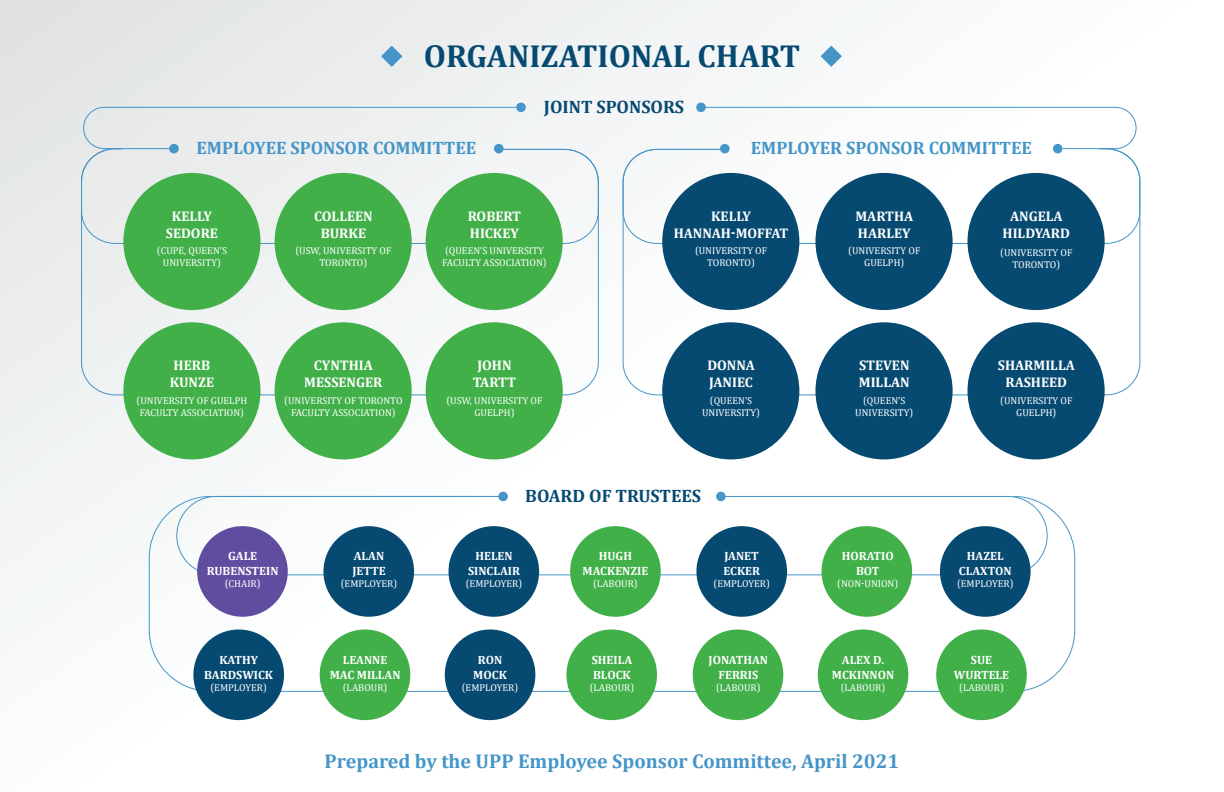
<style>
.page{position:relative;width:1224px;height:792px;background:#fff}
.page>*{position:absolute;margin:0;border:0;box-sizing:border-box;transform-origin:0 0}
.t1{font:700 32px "Cambria";color:#064a72}
.t2{font:700 20px "Cambria";color:#4595c8}
.t3{font:700 18px "Cambria";color:#4595c8}
.t4{font:700 18px "Cambria";color:#064a72}
.t5{font:700 14px/16.8px "Cambria";color:#fff;text-align:center}
.t6{font:700 12px/14.4px "Cambria";color:#fff;text-align:center}
.t7{font:10px/12px "Cambria";color:#fff;text-align:center}
</style>
<div class="page">
<div style="left:0;top:0;width:1224px;height:792px;background:linear-gradient(to right,#f0f1f2,#fff)"></div>
<svg style="left:149px;top:496px;width:926px;height:196px"></svg>
<svg style="left:176px;top:496px;width:872px;height:79px"></svg>
<div style="left:516px;top:103px;width:10px;height:9px;background:#4595c8;border-radius:50%"></div>
<div style="left:696px;top:103px;width:10px;height:9px;background:#4595c8;border-radius:50%"></div>
<div style="left:498px;top:492px;width:10px;height:9px;background:#4595c8;border-radius:50%"></div>
<div style="left:716px;top:492px;width:10px;height:9px;background:#4595c8;border-radius:50%"></div>
<div style="left:197px;top:526px;width:91px;height:91px;background:#614da0;border-radius:50%"></div>
<div style="left:193px;top:629px;width:91px;height:91px;background:#064a72;border-radius:50%"></div>
<div style="left:323px;top:526px;width:91px;height:91px;background:#064a72;border-radius:50%"></div>
<div style="left:320px;top:629px;width:90px;height:91px;background:#41b049;border-radius:50%"></div>
<div style="left:449px;top:526px;width:90px;height:91px;background:#064a72;border-radius:50%"></div>
<div style="left:445px;top:629px;width:90px;height:91px;background:#064a72;border-radius:50%"></div>
<div style="left:570px;top:526px;width:91px;height:91px;background:#41b049;border-radius:50%"></div>
<div style="left:566px;top:629px;width:91px;height:91px;background:#41b049;border-radius:50%"></div>
<div style="left:696px;top:526px;width:91px;height:91px;background:#064a72;border-radius:50%"></div>
<div style="left:693px;top:629px;width:90px;height:91px;background:#41b049;border-radius:50%"></div>
<div style="left:822px;top:526px;width:90px;height:91px;background:#41b049;border-radius:50%"></div>
<div style="left:818px;top:629px;width:90px;height:91px;background:#41b049;border-radius:50%"></div>
<div style="left:940px;top:526px;width:91px;height:91px;background:#064a72;border-radius:50%"></div>
<div style="left:936px;top:629px;width:91px;height:91px;background:#41b049;border-radius:50%"></div>
<div style="left:83px;top:107px;width:433px;height:41px;background:#ebeced"></div>
<svg style="left:703px;top:107px;width:434px;height:41px"></svg>
<svg style="left:81px;top:148px;width:518px;height:247px;fill:#f0f2f3"></svg>
<div style="left:494px;top:144px;width:10px;height:9px;background:#4595c8;border-radius:50%"></div>
<div style="left:123px;top:173px;width:138px;height:137px;background:#41b049;border-radius:50%"></div>
<div style="left:275px;top:173px;width:137px;height:137px;background:#41b049;border-radius:50%"></div>
<div style="left:426px;top:173px;width:137px;height:137px;background:#41b049;border-radius:50%"></div>
<div style="left:123px;top:322px;width:138px;height:137px;background:#41b049;border-radius:50%"></div>
<div style="left:275px;top:322px;width:137px;height:137px;background:#41b049;border-radius:50%"></div>
<div style="left:426px;top:322px;width:137px;height:137px;background:#41b049;border-radius:50%"></div>
<div style="left:169px;top:144px;width:10px;height:9px;background:#4595c8;border-radius:50%"></div>
<svg style="left:623px;top:148px;width:517px;height:247px"></svg>
<div style="left:720px;top:144px;width:10px;height:9px;background:#4595c8;border-radius:50%"></div>
<div style="left:1053px;top:144px;width:10px;height:9px;background:#4595c8;border-radius:50%"></div>
<div style="left:662px;top:173px;width:137px;height:137px;background:#064a72;border-radius:50%"></div>
<div style="left:815px;top:173px;width:138px;height:137px;background:#064a72;border-radius:50%"></div>
<div style="left:968px;top:173px;width:137px;height:137px;background:#064a72;border-radius:50%"></div>
<div style="left:662px;top:322px;width:137px;height:137px;background:#064a72;border-radius:50%"></div>
<div style="left:815px;top:322px;width:138px;height:137px;background:#064a72;border-radius:50%"></div>
<div style="left:968px;top:322px;width:137px;height:137px;background:#064a72;border-radius:50%"></div>
<svg style="left:821px;top:46px;width:21px;height:21px"></svg>
<svg style="left:381px;top:46px;width:21px;height:21px"></svg>
<h1 class="t1" style="left:424px;top:33px;width:378px">ORGANIZATIONAL CHART</h1>
<h3 class="t3" style="left:197px;top:135px;width:281px">EMPLOYEE SPONSOR COMMITTEE</h3>
<h3 class="t4" style="left:544px;top:94px;width:142px">JOINT SPONSORS</h3>
<h3 class="t3" style="left:751px;top:135px;width:283px">EMPLOYER SPONSOR COMMITTEE</h3>
<h3 class="t5" style="left:166px;top:207px;width:54px">KELLY<br>SEDORE</h3>
<p class="t7" style="left:157px;top:245px;width:72px">(CUPE, QUEEN’S<br>UNIVERSITY)</p>
<h3 class="t5" style="left:314px;top:207px;width:60px">COLLEEN<br>BURKE</h3>
<p class="t7" style="left:295px;top:245px;width:98px">(USW, UNIVERSITY OF<br>TORONTO)</p>
<h3 class="t5" style="left:468px;top:207px;width:55px;text-align:left">ROBERT<br>HICKEY</h3>
<p class="t7" style="left:442px;top:245px;width:106px;text-align:left">(QUEEN’S UNIVERSITY<br>FACULTY ASSOCIATION)</p>
<h3 class="t5" style="left:674px;top:207px;width:116px">KELLY<br>HANNAH-MOFFAT</h3>
<p class="t7" style="left:695px;top:245px;width:74px">(UNIVERSITY OF<br>TORONTO)</p>
<h3 class="t5" style="left:855px;top:207px;width:59px;text-align:left">MARTHA<br>HARLEY</h3>
<p class="t7" style="left:848px;top:245px;width:74px">(UNIVERSITY OF<br>GUELPH)</p>
<h3 class="t5" style="left:1003px;top:207px;width:69px">ANGELA<br>HILDYARD</h3>
<p class="t7" style="left:1000px;top:247px;width:74px">(UNIVERSITY OF<br>TORONTO)</p>
<h3 class="t5" style="left:170px;top:357px;width:46px;text-align:left">HERB<br>KUNZE</h3>
<p class="t7" style="left:137px;top:394px;width:112px">(UNIVERSITY OF GUELPH<br>FACULTY ASSOCIATION)</p>
<h3 class="t5" style="left:304px;top:357px;width:80px">CYNTHIA<br>MESSENGER</h3>
<p class="t7" style="left:284px;top:394px;width:120px">(UNIVERSITY OF TORONTO<br>FACULTY ASSOCIATION)</p>
<h3 class="t5" style="left:473px;top:357px;width:45px">JOHN<br>TARTT</h3>
<p class="t7" style="left:446px;top:394px;width:98px">(USW, UNIVERSITY OF<br>GUELPH)</p>
<h3 class="t5" style="left:707px;top:357px;width:49px;text-align:left">DONNA<br>JANIEC</h3>
<p class="t7" style="left:702px;top:394px;width:60px">(QUEEN’S<br>UNIVERSITY)</p>
<h3 class="t5" style="left:859px;top:357px;width:52px;text-align:left">STEVEN<br>MILLAN</h3>
<p class="t7" style="left:855px;top:394px;width:60px">(QUEEN’S<br>UNIVERSITY)</p>
<h3 class="t5" style="left:998px;top:357px;width:78px">SHARMILLA<br>RASHEED</h3>
<p class="t7" style="left:1000px;top:394px;width:74px">(UNIVERSITY OF<br>GUELPH)</p>
<h3 class="t4" style="left:525px;top:483px;width:177px">BOARD OF TRUSTEES</h3>
<p class="t6" style="left:207px;top:549px;width:73px">GALE<br>RUBENSTEIN</p>
<p class="t7" style="left:225px;top:577px;width:37px">(CHAIR)</p>
<p class="t6" style="left:352px;top:549px;width:35px;text-align:left">ALAN<br>JETTE</p>
<p class="t7" style="left:341px;top:577px;width:58px">(EMPLOYER)</p>
<p class="t6" style="left:468px;top:549px;width:53px">HELEN<br>SINCLAIR</p>
<p class="t7" style="left:466px;top:577px;width:58px">(EMPLOYER)</p>
<p class="t6" style="left:583px;top:549px;width:67px">HUGH<br>MACKENZIE</p>
<p class="t7" style="left:593px;top:577px;width:46px">(LABOUR)</p>
<p class="t6" style="left:723px;top:549px;width:38px;text-align:left">JANET<br>ECKER</p>
<p class="t7" style="left:714px;top:577px;width:58px">(EMPLOYER)</p>
<p class="t6" style="left:842px;top:549px;width:54px">HORATIO<br>BOT</p>
<p class="t7" style="left:837px;top:577px;width:62px">(NON-UNION)</p>
<p class="t6" style="left:959px;top:549px;width:54px">HAZEL<br>CLAXTON</p>
<p class="t7" style="left:957px;top:577px;width:58px">(EMPLOYER)</p>
<p class="t6" style="left:204px;top:653px;width:70px">KATHY<br>BARDSWICK</p>
<p class="t7" style="left:210px;top:681px;width:58px">(EMPLOYER)</p>
<p class="t6" style="left:330px;top:653px;width:72px">LEANNE<br>MAC MILLAN</p>
<p class="t7" style="left:343px;top:681px;width:46px">(LABOUR)</p>
<p class="t6" style="left:473px;top:653px;width:35px">RON<br>MOCK</p>
<p class="t7" style="left:462px;top:681px;width:58px">(EMPLOYER)</p>
<p class="t6" style="left:592px;top:653px;width:42px;text-align:left">SHEILA<br>BLOCK</p>
<p class="t7" style="left:590px;top:681px;width:46px">(LABOUR)</p>
<p class="t6" style="left:709px;top:653px;width:61px">JONATHAN<br>FERRIS</p>
<p class="t7" style="left:716px;top:681px;width:46px">(LABOUR)</p>
<p class="t6" style="left:832px;top:653px;width:64px">ALEX D.<br>MCKINNON</p>
<p class="t7" style="left:841px;top:681px;width:46px">(LABOUR)</p>
<p class="t6" style="left:954px;top:653px;width:57px">SUE<br>WURTELE</p>
<p class="t7" style="left:959px;top:681px;width:46px">(LABOUR)</p>
<h2 class="t2" style="left:325px;top:747px;width:576px">Prepared by the UPP Employee Sponsor Committee, April 2021</h2>
</div>
